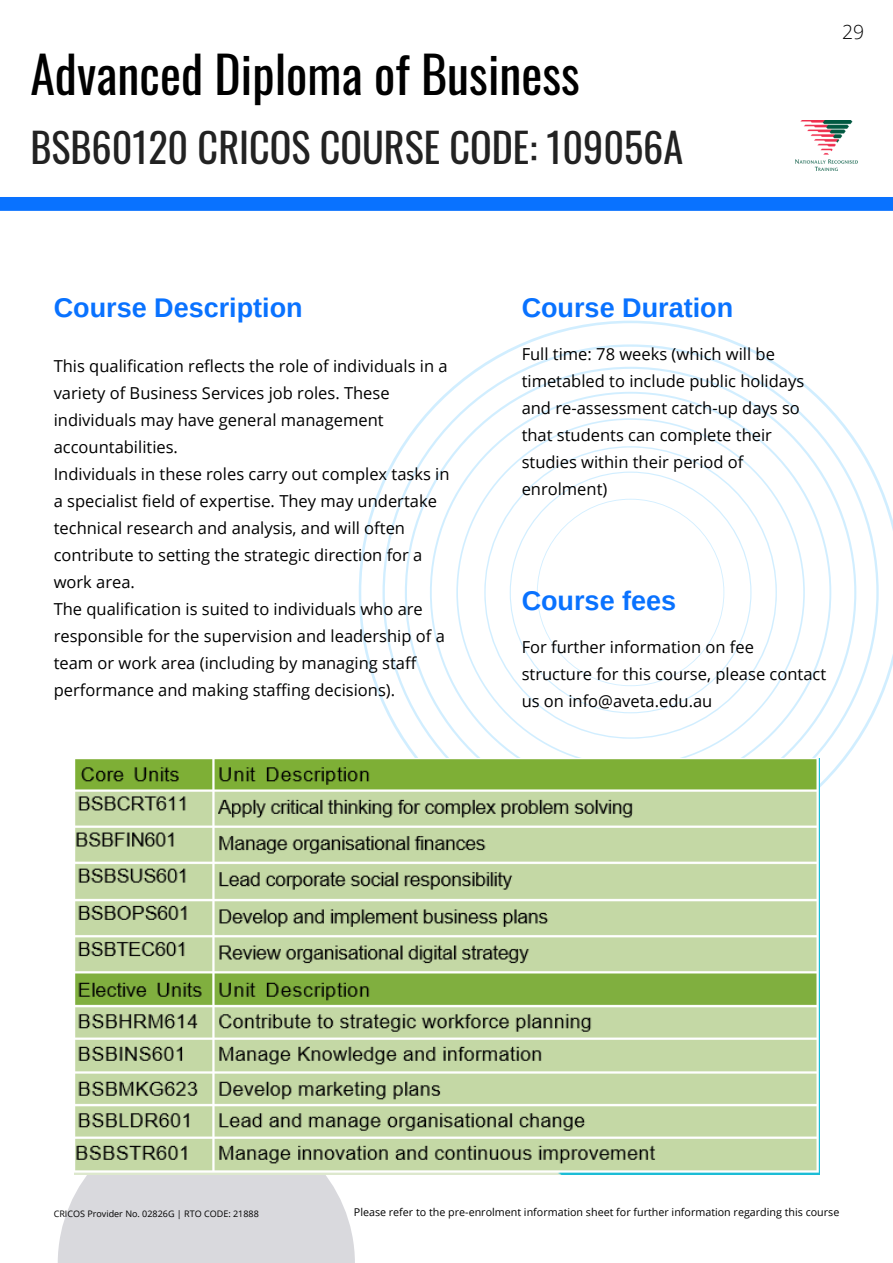
<style>
.page{position:relative;width:893px;height:1263px;background:#fff}
.page>*{position:absolute;margin:0;border:0;box-sizing:border-box;transform-origin:0 0}
.t1{font:49.95px "Oswald";color:#000}
.t2{font:40.2px "Oswald";color:#222}
.t3{font:700 27px "Arimo";color:#0972ff}
.t4{font:300 19.42px "Open Sans";color:#000}
.t5{font:16.5px/27px "Open Sans";color:#000}
.t6{font:10.73px "Open Sans";color:#000}
.t7{font:9px "Open Sans";color:#000}
</style>
<div class="page">
<svg style="left:0;top:197px;width:893px;height:14px;background:#0b73ff"></svg>
<img style="left:795px;top:120px;width:63px;height:50px">
<svg style="left:58px;top:1174px;width:297px;height:89px;background:#dbdbde"></svg>
<svg style="left:359px;top:321px;width:534px;height:543px"></svg>
<svg style="left:382px;top:344px;width:496px;height:496px"></svg>
<img style="left:74px;top:759px;width:745px;height:415px">
<h1 class="t1" style="left:30px;top:36px;width:551px">Advanced Diploma of Business</h1>
<h2 class="t2" style="left:30px;top:116px;width:654px">BSB60120 CRICOS COURSE CODE: 109056A</h2>
<p class="t4" style="left:842px;top:18px;width:24px">29</p>
<h3 class="t3" style="left:54px;top:292px;width:250px">Course Description</h3>
<p class="t5" style="left:54px;top:352px;width:397px">This qualification reflects the role of individuals in a variety of Business Services job roles. These individuals may have general management accountabilities.<br>Individuals in these roles carry out complex tasks in a specialist field of expertise. They may undertake technical research and analysis, and will often contribute to setting the strategic direction for a work area.<br>The qualification is suited to individuals who are responsible for the supervision and leadership of a team or work area (including by managing staff performance and making staffing decisions).</p>
<h3 class="t3" style="left:521px;top:292px;width:213px">Course Duration</h3>
<p class="t5" style="left:521px;top:340px;width:284px">Full time: 78 weeks (which will be timetabled to include public holidays and re-assessment catch-up days so that students can complete their studies within their period of enrolment)</p>
<h3 class="t3" style="left:521px;top:586px;width:156px">Course fees</h3>
<p class="t5" style="left:521px;top:633px;width:306px">For further information on fee structure for this course, please contact us on info@aveta.edu.au</p>
<p class="t7" style="left:54px;top:1207px;width:207px">CRICOS Provider No. 02826G | RTO CODE: 21888</p>
<p class="t6" style="left:354px;top:1204px;width:487px">Please refer to the pre-enrolment information sheet for further information regarding this course</p>
</div>
